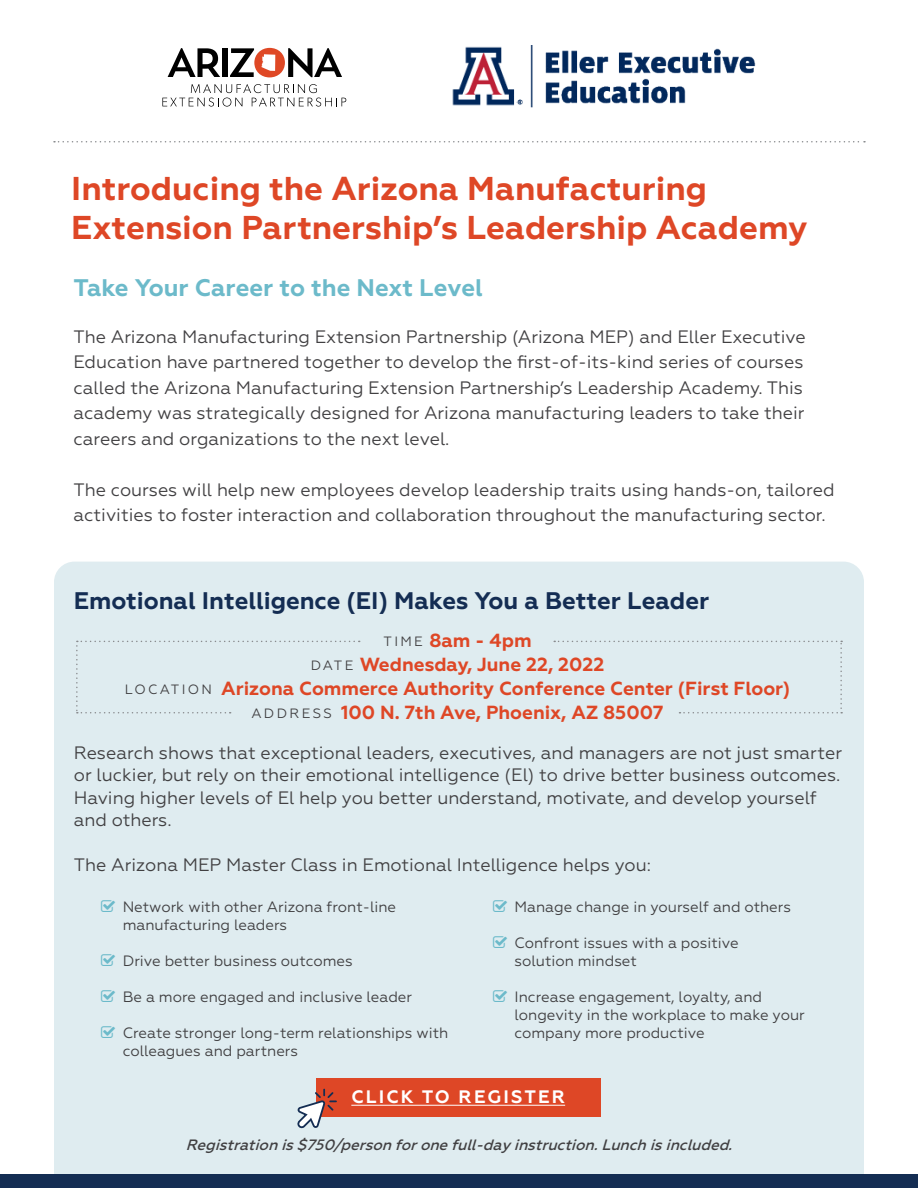
<style>
.page{position:relative;width:918px;height:1188px;background:#fff}
.page>*{position:absolute;margin:0;border:0;box-sizing:border-box;transform-origin:0 0}
.t1{font:700 33px/39.6px "Geometria";color:#de4726}
.t2{font:700 24px "Geometria";color:#142d53}
.t3{font:700 24px "Geometria";color:#6cbaca}
.t4{font:700 18.9px/24px "Geometria";color:#de4726;text-align:center}
.t5{font:18px/25.5px "Geometria";color:#414042}
.t6{font:700 18px "Geometria";letter-spacing:.12em;color:#fff}
.t7{font:15px/18px "Geometria";color:#414042}
.t8{font:italic 500 15px "Geometria";color:#414042}
.s1{font-weight:400;font-size:13.5px;color:#414042}
</style>
<div class="page">
<svg style="left:162px;top:84px;width:184px;height:23px"></svg>
<svg style="left:168px;top:48px;width:52px;height:29px"></svg>
<div style="left:222px;top:48px;width:5px;height:29px;background:#000"></div>
<svg style="left:230px;top:48px;width:112px;height:29px"></svg>
<img style="left:452px;top:46px;width:304px;height:61px">
<svg style="left:54px;top:141px;width:811px;height:1px"></svg>
<div style="left:54px;top:562px;width:810px;height:612px;background:#dfecf0"></div>
<div style="left:317px;top:1078px;width:284px;height:39px;background:#de4726"></div>
<hr style="left:351px;top:1105px;width:214px;height:1px;background:#fff">
<svg style="left:296px;top:1089px;width:41px;height:41px"></svg>
<div style="left:76px;top:641px;width:284px;height:72px;background:#dfecf0"></div>
<div style="left:554px;top:641px;width:288px;height:72px;background:#dfecf0"></div>
<div style="left:0;top:1174px;width:918px;height:14px;background:#142d53"></div>
<svg style="left:101px;top:900px;width:14px;height:12px"></svg>
<svg style="left:101px;top:954px;width:14px;height:12px"></svg>
<svg style="left:101px;top:990px;width:14px;height:12px"></svg>
<svg style="left:101px;top:1026px;width:14px;height:12px"></svg>
<svg style="left:493px;top:900px;width:14px;height:12px"></svg>
<svg style="left:493px;top:936px;width:14px;height:12px"></svg>
<svg style="left:493px;top:990px;width:14px;height:12px"></svg>
<h1 class="t1" style="left:71px;top:169px;width:738px">Introducing the Arizona Manufacturing<br>Extension Partnership’s Leadership Academy</h1>
<h2 class="t3" style="left:73px;top:273px;width:411px">Take Your Career to the Next Level</h2>
<p class="t5" style="left:73px;top:324px;width:734px">The Arizona Manufacturing Extension Partnership (Arizona MEP) and Eller Executive Education have partnered together to develop the first-of-its-kind series of courses called the Arizona Manufacturing Extension Partnership’s Leadership Academy. This academy was strategically designed for Arizona manufacturing leaders to take their careers and organizations to the next level.</p>
<p class="t5" style="left:73px;top:477px;width:763px">The courses will help new employees develop leadership traits using hands-on, tailored activities to foster interaction and collaboration throughout the manufacturing sector.</p>
<h2 class="t2" style="left:74px;top:586px;width:637px">Emotional Intelligence (EI) Makes You a Better Leader</h2>
<p class="t4" style="left:125px;top:629px;width:667px"><span class="s1">TIME</span> 8am - 4pm<br><span class="s1">DAT E</span> Wednesday, June 22, 2022<br><span class="s1">LO C AT I O N</span> Arizona Commerce Authority Conference Center (First Floor)<br><span class="s1">A D D R E S S</span> 100 N. 7th Ave, Phoenix, AZ 85007</p>
<p class="t5" style="left:74px;top:741px;width:770px;line-height:22.5px">Research shows that exceptional leaders, executives, and managers are not just smarter or luckier, but rely on their emotional intelligence (El) to drive better business outcomes.<br>Having higher levels of El help you better understand, motivate, and develop yourself and others.</p>
<p class="t5" style="left:74px;top:852px;width:579px">The Arizona MEP Master Class in Emotional Intelligence helps you:</p>
<p class="t7" style="left:123px;top:897px;width:275px">Network with other Arizona front-line manufacturing leaders</p>
<p class="t7" style="left:123px;top:951px;width:232px">Drive better business outcomes</p>
<p class="t7" style="left:123px;top:987px;width:291px">Be a more engaged and inclusive leader</p>
<p class="t7" style="left:123px;top:1023px;width:327px">Create stronger long-term relationships with colleagues and partners</p>
<p class="t7" style="left:515px;top:897px;width:278px">Manage change in yourself and others</p>
<p class="t7" style="left:515px;top:933px;width:226px">Confront issues with a positive solution mindset</p>
<p class="t7" style="left:515px;top:987px;width:292px">Increase engagement, loyalty, and longevity in the workplace to make your company more productive</p>
<p class="t6" style="left:351px;top:1086px;width:215px">CLICK TO REGISTER</p>
<p class="t8" style="left:186px;top:1136px;width:553px">Registrationis$750/personforonefull-dayinstruction.Lunchisincluded.</p>
</div>
